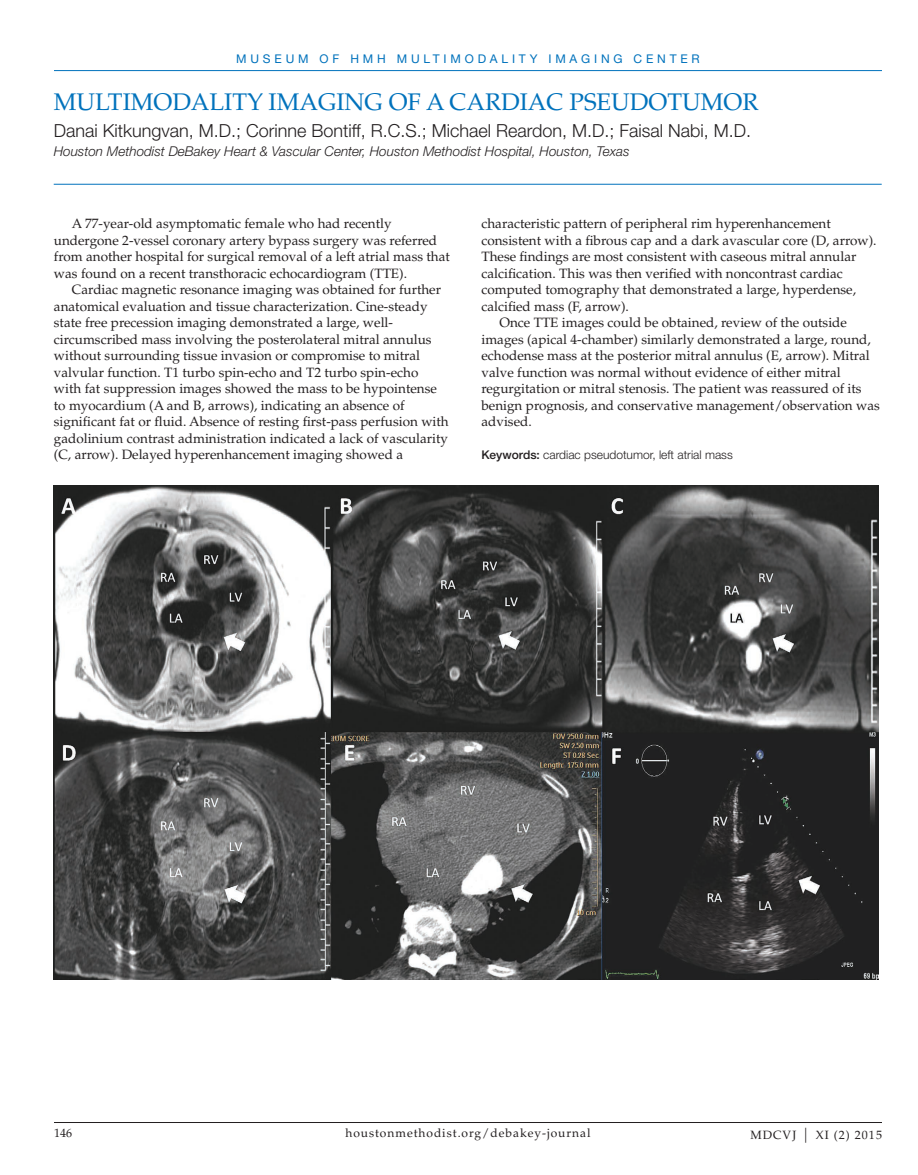
<style>
.page{position:relative;width:918px;height:1175px;background:#fff}
.page>*{position:absolute;margin:0;border:0;box-sizing:border-box;transform-origin:0 0}
.t1{font:24px "Palatino";color:#0072bc}
.t2{font:300 18px "Helvetica Neue";color:#231f20}
.t3{font:13.5px/16.5px "Palatino";color:#231f20}
.t4{font:italic 300 13.5px "Helvetica Neue";color:#231f20}
.t5{font:12px "Palatino";letter-spacing:.08em;color:#231f20}
.t6{font:300 12px "Helvetica Neue";color:#231f20}
.t7{font:12px "Helvetica Neue";letter-spacing:.32em;color:#0072bc}
.s1{font-weight:500}
.s2{font-weight:300;font-size:15px}
</style>
<div class="page">
<hr style="left:54px;top:1122px;width:828px;height:1px;background:#231f20">
<hr style="left:54px;top:70px;width:828px;height:1px;background:#0072bc">
<hr style="left:54px;top:184px;width:828px;height:1px;background:#0072bc">
<img style="left:54px;top:485px;width:825px;height:494px">
<p class="t7" style="left:236px;top:52px;width:465px">MUSEUM OF HMH MULTIMODALITY IMAGING CENTER</p>
<h1 class="t1" style="left:54px;top:88px;width:706px">MULTIMODALITY IMAGING OF A CARDIAC PSEUDOTUMOR</h1>
<h2 class="t2" style="left:54px;top:120px;width:699px">Danai Kitkungvan, M.D.; Corinne Bontiff, R.C.S.; Michael Reardon, M.D.; Faisal Nabi, M.D.</h2>
<p class="t4" style="left:54px;top:144px;width:577px">Houston Methodist DeBakey Heart &amp; Vascular Center, Houston Methodist Hospital, Houston, Texas</p>
<p class="t3" style="left:54px;top:215px;width:398px;text-indent:18px">A 77-year-old asymptomatic female who had recently undergone 2-vessel coronary artery bypass surgery was referred from another hospital for surgical removal of a left atrial mass that was found on a recent transthoracic echocardiogram (TTE).</p>
<p class="t3" style="left:54px;top:281px;width:396px;text-indent:18px">Cardiac magnetic resonance imaging was obtained for further anatomical evaluation and tissue characterization. Cine-steady state free precession imaging demonstrated a large, well&shy;circumscribed mass involving the posterolateral mitral annulus without surrounding tissue invasion or compromise to mitral valvular function. T1 turbo spin-echo and T2 turbo spin-echo with fat suppression images showed the mass to be hypointense to myocardium (A and B, arrows), indicating an absence of significant fat or fluid. Absence of resting first-pass perfusion with gadolinium contrast administration indicated a lack of vascularity (C, arrow). Delayed hyperenhancement imaging showed a</p>
<p class="t3" style="left:481px;top:215px;width:351px">characteristic pattern of peripheral rim hyperenhancement</p>
<p class="t3" style="left:481px;top:232px;width:397px">consistent with a fibrous cap and a dark avascular core (D, arrow).</p>
<p class="t3" style="left:481px;top:248px;width:377px">These findings are most consistent with caseous mitral annular</p>
<p class="t3" style="left:481px;top:265px;width:363px">calcification. This was then verified with noncontrast cardiac</p>
<p class="t3" style="left:481px;top:281px;width:376px">computed tomography that demonstrated a large, hyperdense,</p>
<p class="t3" style="left:481px;top:298px;width:149px">calcified mass (F, arrow).</p>
<p class="t3" style="left:499px;top:314px;width:349px">Once TTE images could be obtained, review of the outside</p>
<p class="t3" style="left:481px;top:331px;width:391px">images (apical 4-chamber) similarly demonstrated a large, round,</p>
<p class="t3" style="left:481px;top:347px;width:390px">echodense mass at the posterior mitral annulus (E, arrow). Mitral</p>
<p class="t3" style="left:481px;top:364px;width:361px">valve function was normal without evidence of either mitral</p>
<p class="t3" style="left:481px;top:380px;width:382px">regurgitation or mitral stenosis. The patient was reassured of its</p>
<p class="t3" style="left:481px;top:397px;width:400px">benign prognosis, and conservative management/observation was</p>
<p class="t3" style="left:481px;top:413px;width:52px">advised.</p>
<p class="t6" style="left:481px;top:447px;width:253px"><span class="s1">Keywords:</span> cardiac pseudotumor, left atrial mass</p>
<p class="t5" style="left:54px;top:1125px;width:19px">146</p>
<p class="t5" style="left:345px;top:1125px;width:247px">houstonmethodist.org/debakey-journal</p>
<p class="t5" style="left:750px;top:1127px;width:133px">MDCVJ <span class="s2">|</span> XI (2) 2015</p>
</div>
